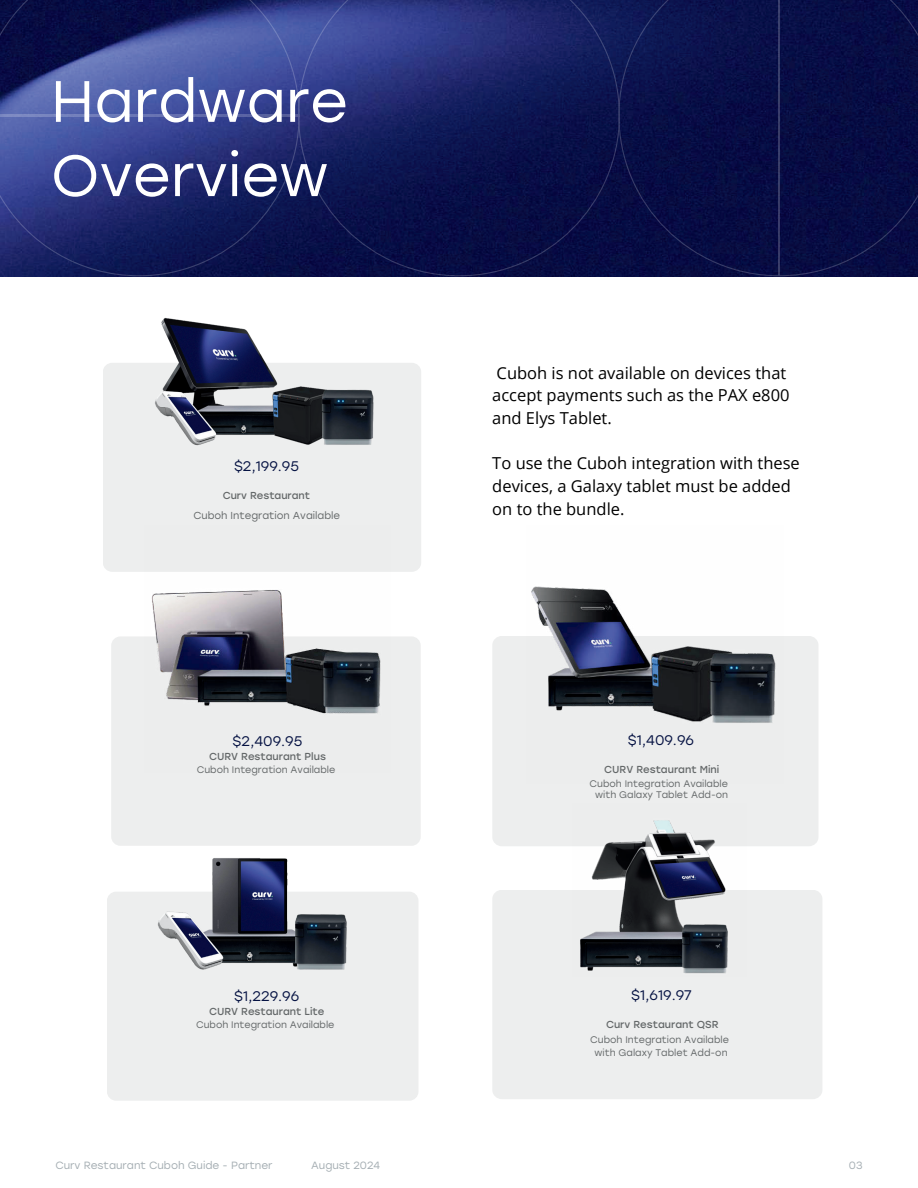
<style>
.page{position:relative;width:918px;height:1188px;background:#fff}
.page>*{position:absolute;margin:0;border:0;box-sizing:border-box;transform-origin:0 0}
.t1{font:58.2px/74.2px "Stolzl";color:#fff}
.t2{font:16.5px/22.6px "Open Sans";color:#000}
.t3{font:13.95px "Stolzl";color:#061343}
.t4{font:10.5px "Stolzl";color:#a5aeb3}
.t5{font:10.2px "Stolzl";color:#646869}
.t6{font:10.05px "Stolzl";color:#646869}
.t7{font:10.05px "Stolzl";color:#646869}
.t8{font:9.6px/12.8px "Stolzl";color:#646869;text-align:center}
</style>
<div class="page">
<div style="left:103px;top:363px;width:318px;height:209px;background:#edeeee;border-radius:9px"></div>
<div style="left:107px;top:892px;width:311px;height:209px;background:#edeeee;border-radius:9px"></div>
<div style="left:492px;top:636px;width:326px;height:210px;background:#edeeee;border-radius:9px"></div>
<svg style="left:620px;top:0;width:298px;height:276px;background:#080d45"></svg>
<svg style="left:300px;top:0;width:320px;height:276px;background:#151d5c"></svg>
<svg style="left:0;top:0;width:300px;height:276px;background:#2a3579"></svg>
<hr style="left:779px;top:0;width:1px;height:276px;background:#fff">
<hr style="left:0;top:115px;width:299px;height:1px;background:#fff">
<img style="left:157px;top:858px;width:190px;height:112px">
<img style="left:531px;top:586px;width:245px;height:137px">
<img style="left:155px;top:317px;width:219px;height:129px">
<div style="left:111px;top:636px;width:310px;height:210px;background:#edeeee;border-radius:9px"></div>
<img style="left:151px;top:590px;width:230px;height:124px">
<div style="left:492px;top:890px;width:330px;height:209px;background:#edeeee;border-radius:9px"></div>
<img style="left:580px;top:820px;width:148px;height:154px">
<h1 class="t1" style="left:51px;top:62px;width:299px">Hardware<br>Overview</h1>
<p class="t3" style="left:234px;top:457px;width:66px">$2,199.95</p>
<p class="t7" style="left:223px;top:489px;width:89px">Curv Restaurant</p>
<p class="t6" style="left:193px;top:509px;width:148px">Cuboh Integration Available</p>
<p class="t3" style="left:233px;top:731px;width:71px">$2,409.95</p>
<p class="t5" style="left:209px;top:749px;width:118px">CURV Restaurant Plus</p>
<p class="t8" style="left:197px;top:762px;width:140px">Cuboh Integration Available</p>
<p class="t3" style="left:234px;top:986px;width:67px">$1,229.96</p>
<p class="t5" style="left:209px;top:1004px;width:117px">CURV Restaurant Lite</p>
<p class="t8" style="left:196px;top:1017px;width:140px">Cuboh Integration Available</p>
<p class="t4" style="left:56px;top:1158px;width:219px">Curv Restaurant Cuboh Guide - Partner</p>
<p class="t4" style="left:311px;top:1158px;width:70px">August 2024</p>
<p class="t2" style="left:492px;top:361px;width:299px">Cuboh is not available on devices that accept payments such as the PAX e800 and Elys Tablet.</p>
<p class="t2" style="left:492px;top:452px;width:309px">To use the Cuboh integration with these devices, a Galaxy tablet must be added on to the bundle.</p>
<p class="t3" style="left:628px;top:731px;width:68px">$1,409.96</p>
<p class="t5" style="left:604px;top:763px;width:117px">CURV Restaurant Mini</p>
<p class="t8" style="left:590px;top:778px;width:140px;line-height:11.2px">Cuboh Integration Available with Galaxy Tablet Add-on</p>
<p class="t3" style="left:631px;top:985px;width:62px">$1,619.97</p>
<p class="t5" style="left:606px;top:1017px;width:114px">Curv Restaurant QSR</p>
<p class="t8" style="left:590px;top:1033px;width:140px">Cuboh Integration Available with Galaxy Tablet Add-on</p>
<p class="t4" style="left:849px;top:1158px;width:15px">03</p>
</div>
